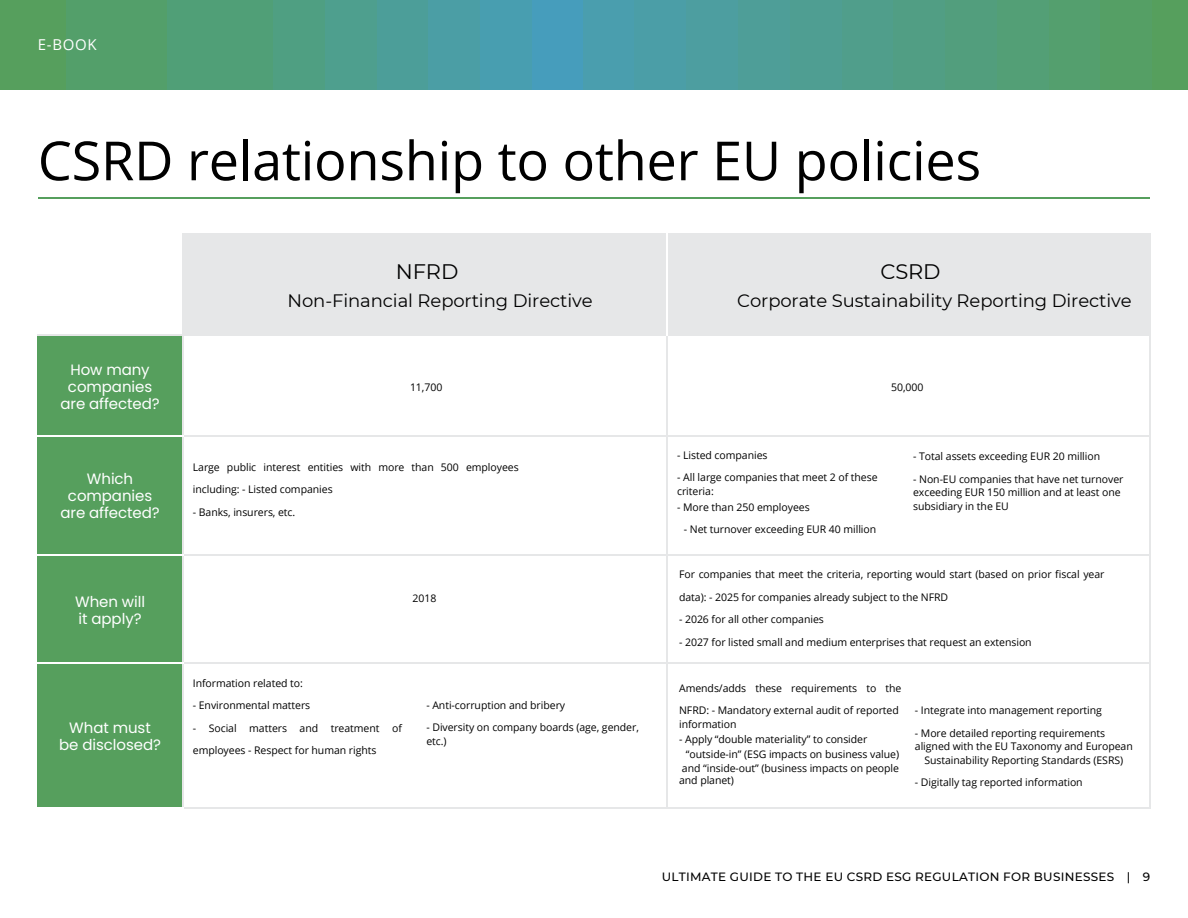
<style>
.page{position:relative;width:1188px;height:918px;background:#fff}
.page>*{position:absolute;margin:0;border:0;box-sizing:border-box;transform-origin:0 0}
.t1{font:54px "Open Sans";letter-spacing:-.005em;color:#000}
.t2{font:21px "Montserrat";letter-spacing:-.005em;color:#000}
.t3{font:18px "Montserrat";letter-spacing:-.005em;color:#000}
.t4{font:15px/16.8px "Poppins";letter-spacing:-.005em;color:#fff;text-align:center}
.t5{font:15px "Open Sans";color:#fff}
.t6{font:500 12px "Montserrat";letter-spacing:.02em;color:#000}
.t7{font:10.5px/22.5px "Open Sans";letter-spacing:-.005em;color:#000}
</style>
<div class="page">
<hr style="left:38px;top:197px;width:1112px;height:2px;background:#569f5d">
<div style="left:38px;top:336px;width:145px;height:472px;background:#569f5d"></div>
<div style="left:182px;top:234px;width:968px;height:101px;background:#e6e7e8"></div>
<hr style="left:666px;top:275px;width:1px;height:533px;background:#e6e7e8">
<hr style="left:182px;top:275px;width:1px;height:534px;background:#e6e7e8">
<hr style="left:1149px;top:234px;width:1px;height:574px;background:#e6e7e8">
<hr style="left:38px;top:335px;width:1112px;height:1px;background:#e6e7e8">
<hr style="left:184px;top:436px;width:966px;height:1px;background:#e6e7e8">
<hr style="left:184px;top:554px;width:966px;height:1px;background:#e6e7e8">
<hr style="left:184px;top:663px;width:966px;height:1px;background:#e6e7e8">
<hr style="left:183px;top:808px;width:967px;height:1px;background:#e6e7e8">
<hr style="left:37px;top:808px;width:146px;height:1px;background:#fff">
<hr style="left:37px;top:663px;width:146px;height:1px;background:#fff">
<hr style="left:37px;top:554px;width:146px;height:1px;background:#fff">
<hr style="left:37px;top:436px;width:146px;height:1px;background:#fff">
<hr style="left:666px;top:233px;width:1px;height:102px;background:#fff">
<div style="left:583px;top:0;width:96px;height:90px;background:#4a9eae"></div>
<div style="left:635px;top:0;width:91px;height:90px;background:#4b9ea7"></div>
<div style="left:687px;top:0;width:87px;height:90px;background:#4d9ea0"></div>
<div style="left:738px;top:0;width:84px;height:90px;background:#4e9e98"></div>
<div style="left:790px;top:0;width:80px;height:90px;background:#4f9e92"></div>
<div style="left:842px;top:0;width:76px;height:90px;background:#509e8b"></div>
<div style="left:894px;top:0;width:71px;height:90px;background:#519e84"></div>
<div style="left:946px;top:0;width:67px;height:90px;background:#529e7d"></div>
<div style="left:997px;top:0;width:64px;height:90px;background:#539f76"></div>
<div style="left:1049px;top:0;width:60px;height:90px;background:#549f6e"></div>
<div style="left:1101px;top:0;width:55px;height:90px;background:#559f65"></div>
<div style="left:1153px;top:0;width:35px;height:90px;background:#569f5d"></div>
<div style="left:65px;top:0;width:104px;height:90px;background:#539f6a"></div>
<div style="left:0;top:0;width:65px;height:90px;background:#569f5d"></div>
<div style="left:480px;top:0;width:103px;height:90px;background:#469dbc"></div>
<div style="left:428px;top:0;width:103px;height:90px;background:#489eb0"></div>
<div style="left:376px;top:0;width:103px;height:90px;background:#4b9ea5"></div>
<div style="left:324px;top:0;width:104px;height:90px;background:#4c9e99"></div>
<div style="left:272px;top:0;width:104px;height:90px;background:#4e9f8e"></div>
<div style="left:219px;top:0;width:105px;height:90px;background:#4f9f82"></div>
<div style="left:167px;top:0;width:106px;height:90px;background:#509f77"></div>
<h3 class="t5" style="left:38px;top:34px;width:60px">E-BOOK</h3>
<h1 class="t1" style="left:38px;top:123px;width:945px">CSRD relationship to other EU policies</h1>
<h3 class="t4" style="left:60px;top:361px;width:101px">How many companies are affected?</h3>
<h3 class="t4" style="left:60px;top:470px;width:101px">Which companies are affected?</h3>
<h3 class="t4" style="left:75px;top:593px;width:71px;text-align:left">When will it apply?</h3>
<h3 class="t4" style="left:59px;top:720px;width:103px">What must be disclosed?</h3>
<h2 class="t2" style="left:396px;top:259px;width:64px">NFRD</h2>
<h2 class="t2" style="left:880px;top:259px;width:62px">CSRD</h2>
<h3 class="t3" style="left:288px;top:290px;width:307px">Non-Financial Reporting Directive</h3>
<h3 class="t3" style="left:737px;top:290px;width:396px">Corporate Sustainability Reporting Directive</h3>
<p class="t7" style="left:410px;top:376px;width:34px">11,700</p>
<p class="t7" style="left:193px;top:455px;width:327px">Large public interest entities with more than 500 employees including: - Listed companies</p>
<p class="t7" style="left:193px;top:500px;width:104px">- Banks, insurers, etc.</p>
<p class="t7" style="left:413px;top:587px;width:25px">2018</p>
<p class="t7" style="left:193px;top:672px;width:112px">Information related to:</p>
<p class="t7" style="left:193px;top:694px;width:119px">- Environmental matters</p>
<p class="t7" style="left:193px;top:717px;width:211px">- Social matters and treatment of employees - Respect for human rights</p>
<p class="t7" style="left:426px;top:693px;width:140px">- Anti-corruption and bribery</p>
<p class="t7" style="left:426px;top:720px;width:214px;line-height:13.5px">- Diversity on company boards (age, gender, etc.)</p>
<p class="t7" style="left:891px;top:376px;width:34px">50,000</p>
<p class="t7" style="left:677px;top:444px;width:92px">- Listed companies</p>
<p class="t7" style="left:677px;top:471px;width:202px;line-height:13.5px">- All large companies that meet 2 of these criteria:</p>
<p class="t7" style="left:677px;top:495px;width:134px">- More than 250 employees</p>
<p class="t7" style="left:684px;top:518px;width:194px">- Net turnover exceeding EUR 40 million</p>
<p class="t7" style="left:913px;top:445px;width:189px">- Total assets exceeding EUR 20 million</p>
<p class="t7" style="left:913px;top:472px;width:212px;line-height:13.5px">- Non-EU companies that have net turnover exceeding EUR 150 million and at least one subsidiary in the EU</p>
<p class="t7" style="left:679px;top:563px;width:427px">For companies that meet the criteria, reporting would start (based on prior fiscal year data): - 2025 for companies already subject to the NFRD</p>
<p class="t7" style="left:679px;top:608px;width:146px">- 2026 for all other companies</p>
<p class="t7" style="left:679px;top:631px;width:354px">- 2027 for listed small and medium enterprises that request an extension</p>
<p class="t7" style="left:679px;top:676px;width:224px">Amends/adds these requirements to the<br>NFRD: - Mandatory external audit of reported</p>
<p class="t7" style="left:679px;top:712px;width:59px">information</p>
<p class="t7" style="left:686px;top:732px;width:215px;line-height:14.7px;text-indent:-7px">- Apply “double materiality” to consider “outside-in” (ESG impacts on business value)</p>
<p class="t7" style="left:679px;top:761px;width:221px;line-height:12.3px">and “inside-out” (business impacts on people and planet)</p>
<p class="t7" style="left:915px;top:699px;width:189px">- Integrate into management reporting</p>
<p class="t7" style="left:915px;top:722px;width:192px">- More detailed reporting requirements</p>
<p class="t7" style="left:915px;top:735px;width:219px">aligned with the EU Taxonomy and European</p>
<p class="t7" style="left:924px;top:749px;width:200px">Sustainability Reporting Standards (ESRS)</p>
<p class="t7" style="left:915px;top:771px;width:169px">- Digitally tag reported information</p>
<p class="t6" style="left:662px;top:870px;width:490px">ULTIMATE GUIDE TO THE EU CSRD ESG REGULATION FOR BUSINESSES | 9</p>
</div>
